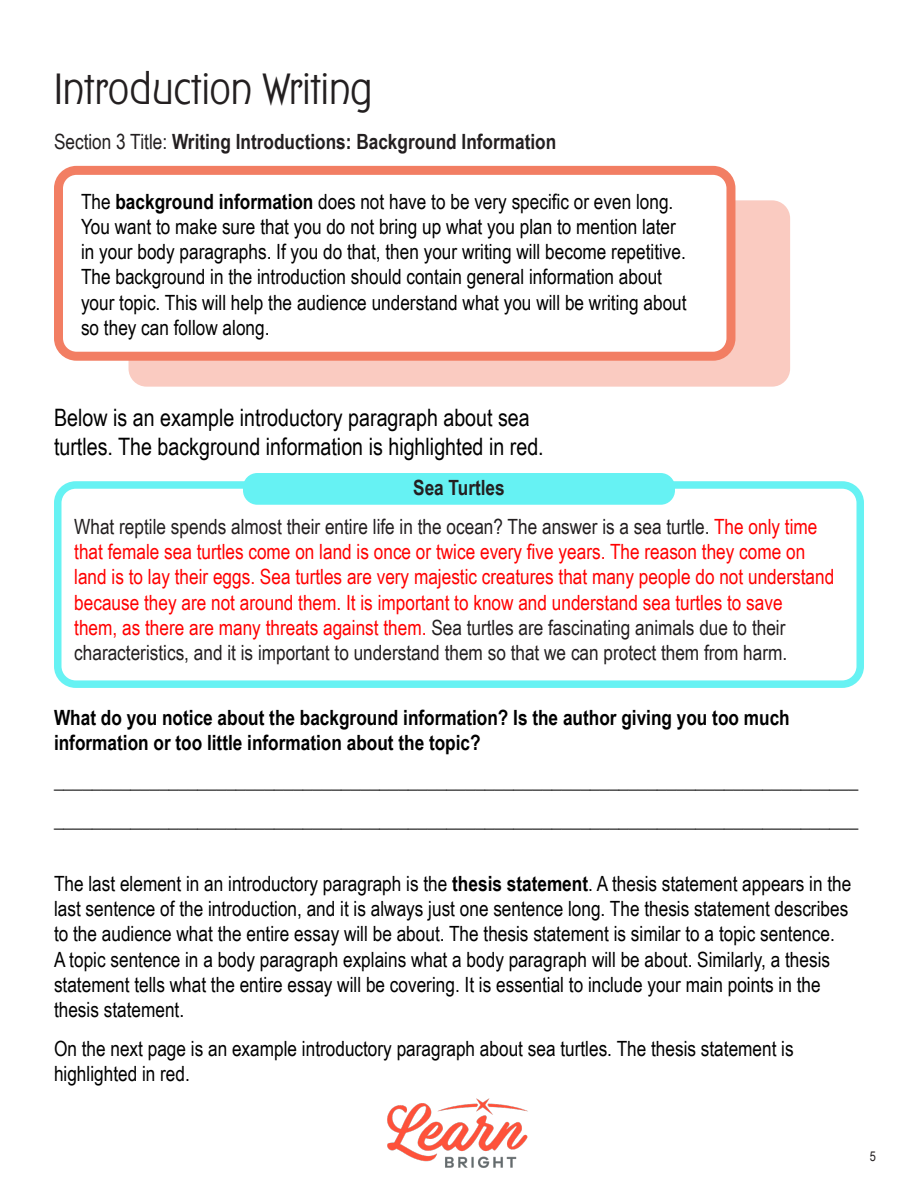
<style>
.page{position:relative;width:918px;height:1188px;background:#fff}
.page>*{position:absolute;margin:0;border:0;box-sizing:border-box;transform-origin:0 0}
.glava{font:48px "Hardwood LP";color:#231f20}
.Body_A{font:24px/28.8px "Arial Narrow";color:#000}
.Body_A-2{font:21px/25.2px "Arial Narrow";color:#000}
.okvir{font:21px/25.2px "Arial Narrow";color:#f00}
.Body_A-3{font:700 21px/25.2px "Arial Narrow";color:#000}
.Heading_1{font:700 21px "Arial Narrow";color:#231f20}
.okvir-2{font:700 21px "Arial Narrow";color:#231f20}
.t1{font:13.5px "Arial Narrow";color:#231f20}
.s1{font-weight:400}
.s2{font-weight:700}
.s3{color:#231f20}
</style>
<div class="page">
<img style="left:387px;top:1098px;width:141px;height:70px">
<div style="left:129px;top:200px;width:661px;height:187px;background:#facbc1;border-radius:18px"></div>
<div style="left:58px;top:170px;width:673px;height:186px;background:#fff;border-radius:18px"></div>
<div style="left:54px;top:166px;width:681px;height:195px;border:9px solid #f27e63;border-radius:18px"></div>
<div style="left:54px;top:481px;width:810px;height:207px;border:8px solid #66f2f3;border-radius:18px"></div>
<div style="left:243px;top:473px;width:432px;height:32px;background:#66f2f3;border-radius:14px"></div>
<p class="glava" style="left:54px;top:62px;width:320px">Introduction Writing</p>
<p class="Heading_1" style="left:54px;top:126px;width:504px"><span class="s1">Section 3 Title:</span> Writing Introductions: Background Information</p>
<p class="Body_A-2" style="left:81px;top:188px;width:607px">The <span class="s2">background information</span> does not have to be very specific or even long.<br>You want to make sure that you do not bring up what you plan to mention later in your body paragraphs. If you do that, then your writing will become repetitive.<br>The background in the introduction should contain general information about your topic. This will help the audience understand what you will be writing about so they can follow along.</p>
<p class="Body_A" style="left:54px;top:402px;width:491px">Below is an example introductory paragraph about sea turtles. The background information is highlighted in red.</p>
<p class="okvir-2" style="left:413px;top:472px;width:93px">Sea Turtles</p>
<p class="okvir" style="left:74px;top:513px;width:762px"><span class="s3">What reptile spends almost their entire life in the ocean? The answer is a sea turtle.</span> The only time that female sea turtles come on land is once or twice every five years. The reason they come on land is to lay their eggs. Sea turtles are very majestic creatures that many people do not understand because they are not around them. It is important to know and understand sea turtles to save<br>them, as there are many threats against them. <span class="s3">Sea turtles are fascinating animals due to their characteristics, and it is important to understand them so that we can protect them from harm.</span></p>
<p class="Body_A-3" style="left:54px;top:704px;width:737px">What do you notice about the background information? Is the author giving you too much information or too little information about the topic?</p>
<p class="Body_A-2" style="left:54px;top:768px;width:806px">____________________________________________________________________________________</p>
<p class="Body_A-2" style="left:54px;top:806px;width:806px">____________________________________________________________________________________</p>
<p class="Body_A-2" style="left:54px;top:870px;width:799px">The last element in an introductory paragraph is the <span class="s2">thesis statement</span>. A thesis statement appears in the last sentence of the introduction, and it is always just one sentence long. The thesis statement describes to the audience what the entire essay will be about. The thesis statement is similar to a topic sentence.<br>A topic sentence in a body paragraph explains what a body paragraph will be about. Similarly, a thesis statement tells what the entire essay will be covering. It is essential to include your main points in the thesis statement.</p>
<p class="Body_A-2" style="left:54px;top:1035px;width:741px">On the next page is an example introductory paragraph about sea turtles. The thesis statement is highlighted in red.</p>
<p class="t1" style="left:870px;top:1146px;width:8px">5</p>
</div>
